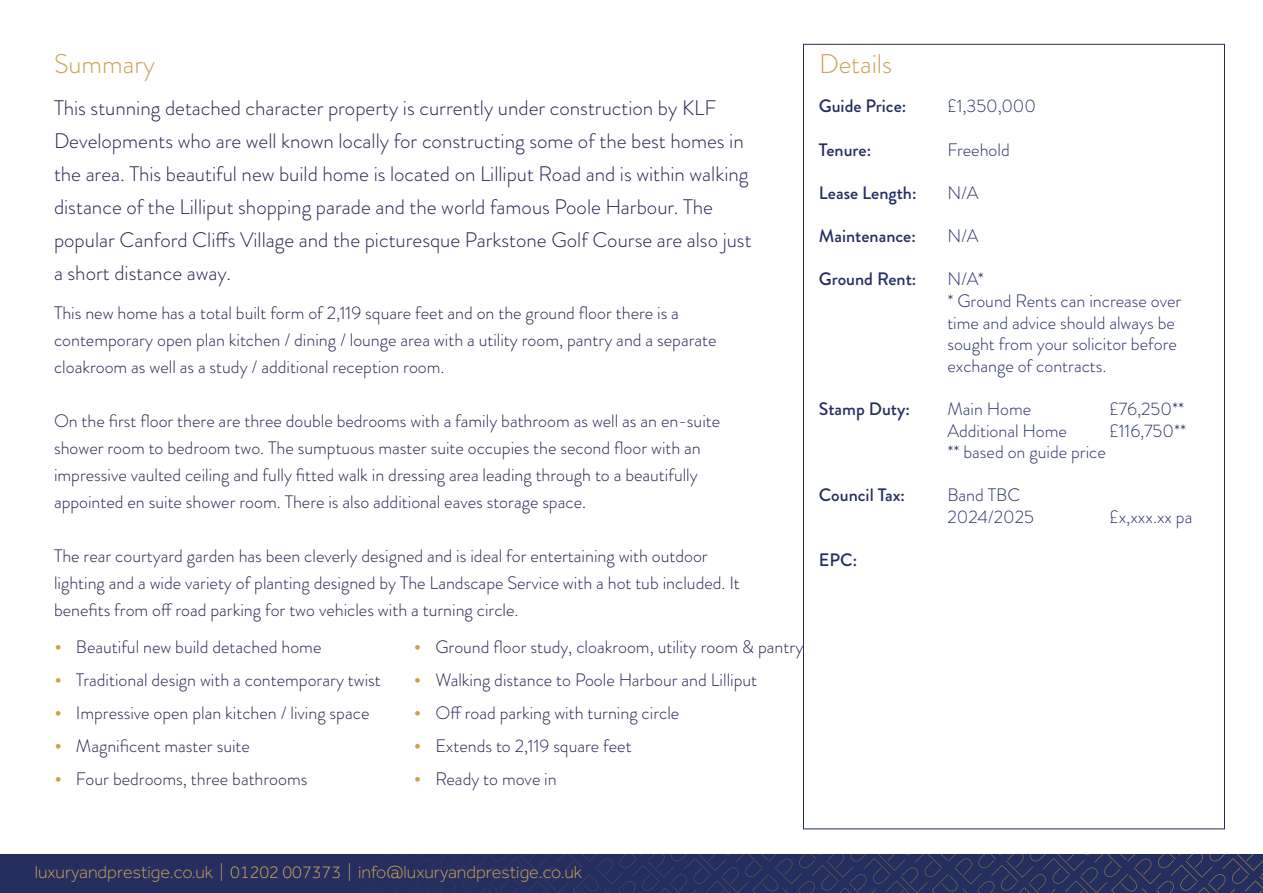
<style>
.page{position:relative;width:1263px;height:893px;background:#fff}
.page>*{position:absolute;margin:0;border:0;box-sizing:border-box;transform-origin:0 0}
.t1{font:300 27px "Brandon Grotesque";color:#cfa151}
.t2{font:300 21px/33px "Brandon Grotesque";color:#26224e}
.t3{font:300 18px/27px "Brandon Grotesque";color:#26224e}
.t4{font:300 18px/21.6px "Brandon Grotesque";color:#242f60}
.t5{font:500 18px "Brandon Grotesque";color:#242f60}
.t6{font:300 18px "Effra";color:#cfa151}
.s1{font-weight:700;color:#cfa04d}
</style>
<div class="page">
<div style="left:0;top:855px;width:1263px;height:38px;background:#242f60"></div>
<svg style="left:432px;top:855px;width:831px;height:38px"></svg>
<h1 class="t1" style="left:54px;top:45px;width:103px">Summary</h1>
<h1 class="t1" style="left:819px;top:45px;width:75px">Details</h1>
<p class="t2" style="left:54px;top:91px;width:699px">This stunning detached character property is currently under construction by KLF Developments who are well known locally for constructing some of the best homes in the area. This beautiful new build home is located on Lilliput Road and is within walking distance of the Lilliput shopping parade and the world famous Poole Harbour. The popular Canford Cliffs Village and the picturesque Parkstone Golf Course are also just a short distance away.</p>
<p class="t3" style="left:54px;top:300px;width:664px">This new home has a total built form of 2,119 square feet and on the ground floor there is a contemporary open plan kitchen / dining / lounge area with a utility room, pantry and a separate cloakroom as well as a study / additional reception room.</p>
<p class="t3" style="left:54px;top:408px;width:668px">On the first floor there are three double bedrooms with a family bathroom as well as an en-suite shower room to bedroom two. The sumptuous master suite occupies the second floor with an impressive vaulted ceiling and fully fitted walk in dressing area leading through to a beautifully appointed en suite shower room. There is also additional eaves storage space.</p>
<p class="t3" style="left:54px;top:543px;width:687px">The rear courtyard garden has been cleverly designed and is ideal for entertaining with outdoor lighting and a wide variety of planting designed by The Landscape Service with a hot tub included. It benefits from off road parking for two vehicles with a turning circle.</p>
<p class="t3" style="left:55px;top:633px;width:268px"><span class="s1">•</span> Beautiful new build detached home</p>
<p class="t3" style="left:55px;top:666px;width:328px"><span class="s1">•</span> Traditional design with a contemporary twist</p>
<p class="t3" style="left:55px;top:699px;width:316px"><span class="s1">•</span> Impressive open plan kitchen / living space</p>
<p class="t3" style="left:55px;top:732px;width:197px"><span class="s1">•</span> Magnificent master suite</p>
<p class="t3" style="left:55px;top:765px;width:254px"><span class="s1">•</span> Four bedrooms, three bathrooms</p>
<p class="t5" style="left:819px;top:94px;width:89px">Guide Price:</p>
<p class="t5" style="left:819px;top:137px;width:54px">Tenure:</p>
<p class="t5" style="left:819px;top:180px;width:99px">Lease Length:</p>
<p class="t5" style="left:819px;top:223px;width:98px">Maintenance:</p>
<p class="t5" style="left:819px;top:267px;width:99px">Ground Rent:</p>
<p class="t5" style="left:819px;top:396px;width:92px">Stamp Duty:</p>
<p class="t5" style="left:819px;top:483px;width:87px">Council Tax:</p>
<p class="t5" style="left:819px;top:547px;width:40px">EPC:</p>
<p class="t3" style="left:414px;top:633px;width:391px"><span class="s1">•</span> Ground floor study, cloakroom, utility room &amp; pantry</p>
<p class="t3" style="left:414px;top:666px;width:345px"><span class="s1">•</span> Walking distance to Poole Harbour and Lilliput</p>
<p class="t3" style="left:414px;top:699px;width:267px"><span class="s1">•</span> Off road parking with turning circle</p>
<p class="t3" style="left:414px;top:732px;width:219px"><span class="s1">•</span> Extends to 2,119 square feet</p>
<p class="t3" style="left:414px;top:765px;width:144px"><span class="s1">•</span> Ready to move in</p>
<p class="t6" style="left:35px;top:862px;width:549px">luxuryandprestige.co.uk | 01202 007373 | info@luxuryandprestige.co.uk</p>
<p class="t4" style="left:947px;top:96px;width:90px">£1,350,000</p>
<p class="t4" style="left:947px;top:139px;width:64px">Freehold</p>
<p class="t4" style="left:947px;top:182px;width:33px">N/A</p>
<p class="t4" style="left:947px;top:225px;width:33px">N/A</p>
<p class="t4" style="left:947px;top:268px;width:235px">N/A*<br>* Ground Rents can increase over time and advice should always be sought from your solicitor before exchange of contracts.</p>
<p class="t4" style="left:947px;top:398px;width:85px">Main Home</p>
<p class="t4" style="left:1109px;top:398px;width:76px">£76,250**</p>
<p class="t4" style="left:947px;top:420px;width:121px">Additional Home</p>
<p class="t4" style="left:1109px;top:420px;width:78px">£116,750**</p>
<p class="t4" style="left:947px;top:441px;width:160px">** based on guide price</p>
<p class="t4" style="left:947px;top:484px;width:88px">Band TBC<br>2024/2025</p>
<p class="t4" style="left:1109px;top:506px;width:84px">£x,xxx.xx pa</p>
</div>
